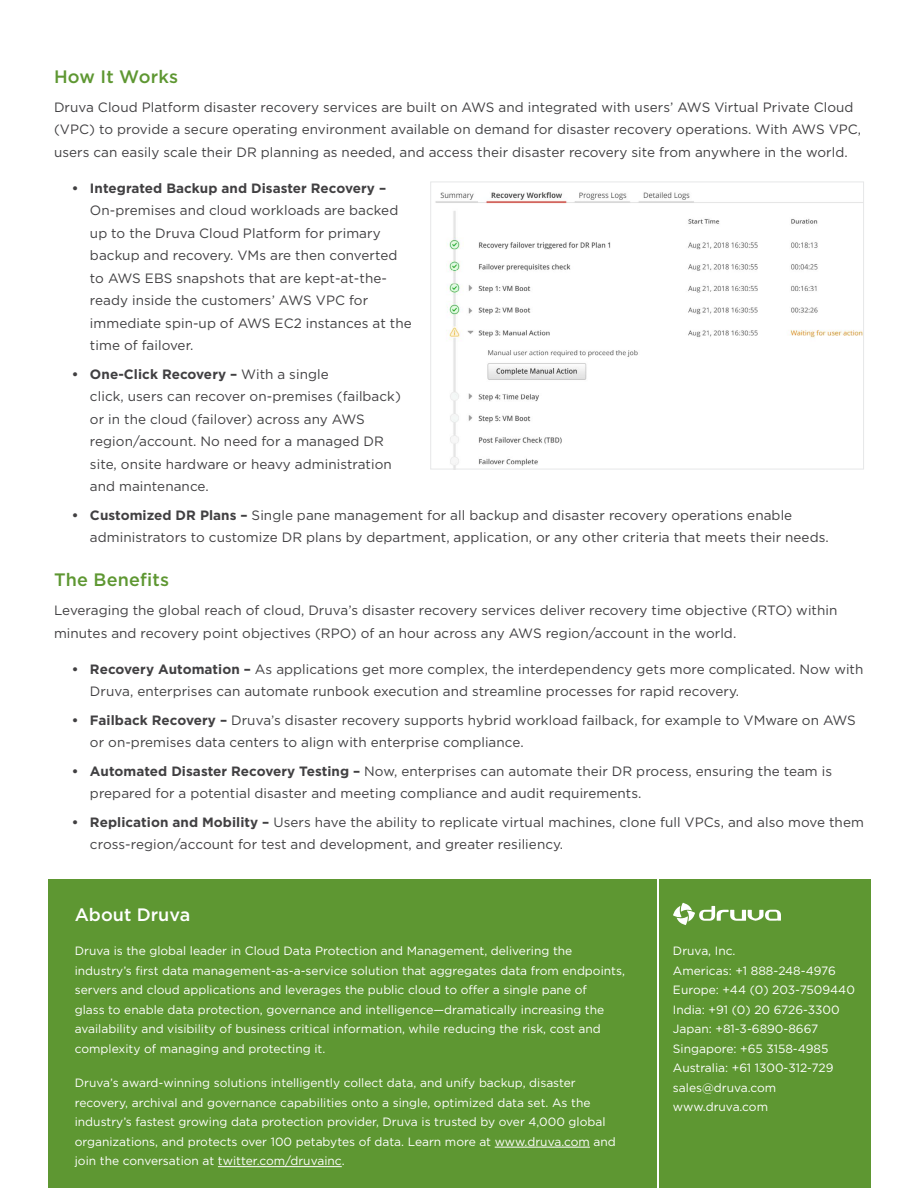
<style>
.page{position:relative;width:918px;height:1188px;background:#fff}
.page>*{position:absolute;margin:0;border:0;box-sizing:border-box;transform-origin:0 0}
.t1{font:500 18px "Gotham";letter-spacing:.01em;color:#5e9732}
.t2{font:500 18px "Gotham";color:#fff}
.t3{font:13.5px/22.5px "Gotham";letter-spacing:.005em;color:#414042}
.t4{font:700 13.5px "Gotham";letter-spacing:.005em;color:#414042}
.t5{font:12px/19.5px "Gotham";color:#fff}
.s1{font-weight:700}
</style>
<div class="page">
<div style="left:48px;top:879px;width:608px;height:309px;background:#5e9732"></div>
<hr style="left:495px;top:1147px;width:95px;height:1px;background:#fff">
<hr style="left:218px;top:1166px;width:124px;height:1px;background:#fff">
<div style="left:659px;top:879px;width:211px;height:309px;background:#5e9732"></div>
<svg style="left:673px;top:903px;width:108px;height:22px"></svg>
<img style="left:435px;top:192px;width:427px;height:275px">
<div style="left:430px;top:181px;width:434px;height:288px;border:1px solid #e6e7e8"></div>
<h1 class="t1" style="left:54px;top:65px;width:126px">How It Works</h1>
<p class="t3" style="left:54px;top:96px;width:809px">Druva Cloud Platform disaster recovery services are built on AWS and integrated with users’ AWS Virtual Private Cloud (VPC) to provide a secure operating environment available on demand for disaster recovery operations. With AWS VPC, users can easily scale their DR planning as needed, and access their disaster recovery site from anywhere in the world.</p>
<p class="t4" style="left:72px;top:179px;width:316px">• Integrated Backup and Disaster Recovery –</p>
<p class="t3" style="left:90px;top:199px;width:323px">On-premises and cloud workloads are backed up to the Druva Cloud Platform for primary backup and recovery. VMs are then converted to AWS EBS snapshots that are kept-at-the&shy;ready inside the customers’ AWS VPC for immediate spin-up of AWS EC2 instances at the time of failover.</p>
<p class="t3" style="left:90px;top:363px;width:312px;text-indent:-18px"><span class="s1">• One-Click Recovery –</span> With a single<br>click, users can recover on-premises (failback) or in the cloud (failover) across any AWS region/account. No need for a managed DR site, onsite hardware or heavy administration and maintenance.</p>
<p class="t3" style="left:90px;top:504px;width:740px;text-indent:-18px"><span class="s1">• Customized DR Plans –</span> Single pane management for all backup and disaster recovery operations enable administrators to customize DR plans by department, application, or any other criteria that meets their needs.</p>
<h1 class="t1" style="left:54px;top:568px;width:117px">The Benefits</h1>
<p class="t3" style="left:54px;top:599px;width:785px">Leveraging the global reach of cloud, Druva’s disaster recovery services deliver recovery time objective (RTO) within minutes and recovery point objectives (RPO) of an hour across any AWS region/account in the world.</p>
<p class="t3" style="left:90px;top:657px;width:775px;text-indent:-18px"><span class="s1">• Recovery Automation –</span> As applications get more complex, the interdependency gets more complicated. Now with<br>Druva, enterprises can automate runbook execution and streamline processes for rapid recovery.</p>
<p class="t3" style="left:90px;top:708px;width:767px;text-indent:-18px"><span class="s1">• Failback Recovery –</span> Druva’s disaster recovery supports hybrid workload failback, for example to VMware on AWS or on-premises data centers to align with enterprise compliance.</p>
<p class="t3" style="left:90px;top:759px;width:744px;text-indent:-18px"><span class="s1">• Automated Disaster Recovery Testing –</span> Now, enterprises can automate their DR process, ensuring the team is prepared for a potential disaster and meeting compliance and audit requirements.</p>
<p class="t3" style="left:90px;top:810px;width:775px;text-indent:-18px"><span class="s1">• Replication and Mobility –</span> Users have the ability to replicate virtual machines, clone full VPCs, and also move them cross-region/account for test and development, and greater resiliency.</p>
<h1 class="t2" style="left:75px;top:902px;width:117px">About Druva</h1>
<p class="t5" style="left:75px;top:941px;width:552px">Druva is the global leader in Cloud Data Protection and Management, delivering the industry’s first data management-as-a-service solution that aggregates data from endpoints, servers and cloud applications and leverages the public cloud to offer a single pane of<br>glass to enable data protection, governance and intelligence—dramatically increasing the availability and visibility of business critical information, while reducing the risk, cost and complexity of managing and protecting it.</p>
<p class="t5" style="left:75px;top:1073px;width:543px">Druva’s award-winning solutions intelligently collect data, and unify backup, disaster recovery, archival and governance capabilities onto a single, optimized data set. As the industry’s fastest growing data protection provider, Druva is trusted by over 4,000 global organizations, and protects over 100 petabytes of data. Learn more at www.druva.com and join the conversation at twitter.com/druvainc.</p>
<p class="t5" style="left:673px;top:941px;width:183px">Druva, Inc.<br>Americas: +1 888-248-4976<br>Europe: +44 (0) 203-7509440<br>India: +91 (0) 20 6726-3300<br>Japan: +81-3-6890-8667<br>Singapore: +65 3158-4985<br>Australia: +61 1300-312-729 sales@druva.com www.druva.com</p>
</div>
